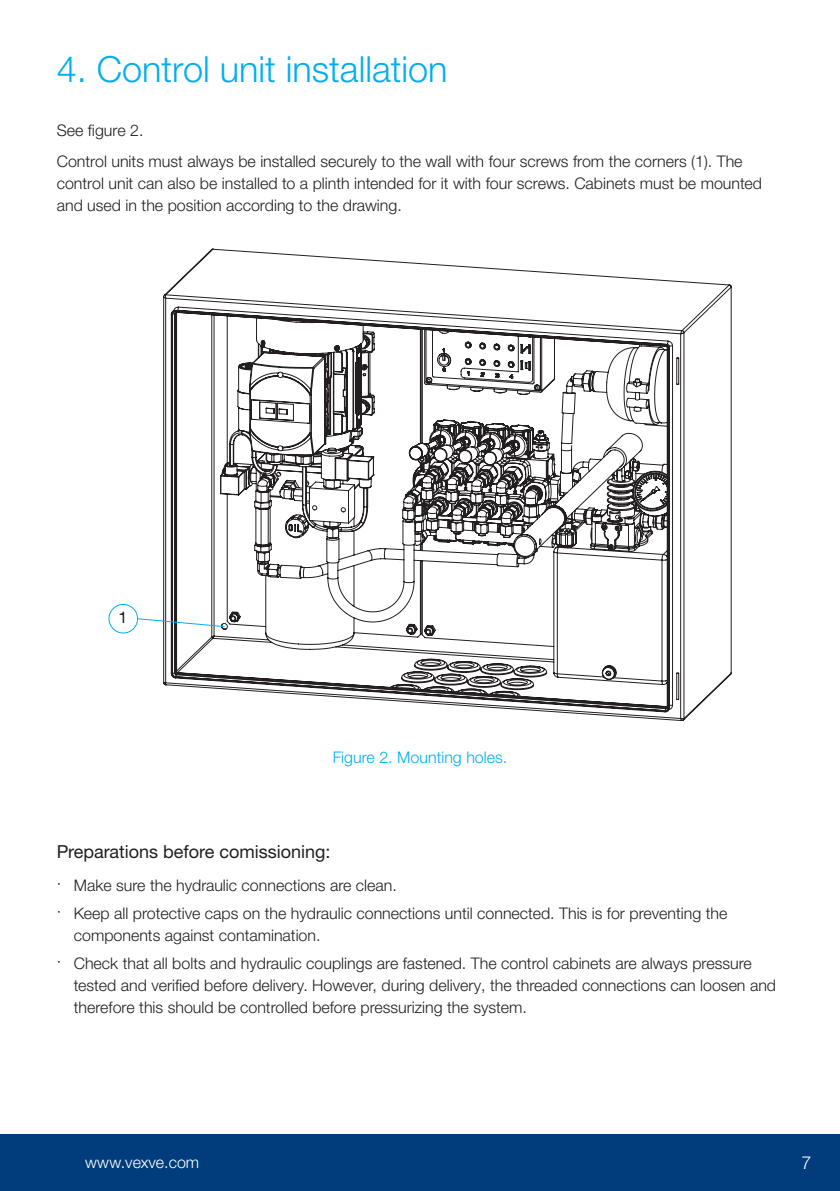
<style>
.page{position:relative;width:840px;height:1191px;background:#fff}
.page>*{position:absolute;margin:0;border:0;box-sizing:border-box;transform-origin:0 0}
.t1{font:300 36px "Helvetica Neue LTW1 G";color:#00aeef}
.t2{font:18px "Helvetica Neue LTW1 G";color:#231f20}
.t3{font:300 18px "Helvetica Neue LTW1 G";color:#fff}
.t4{font:300 16px/22px "Helvetica Neue LTW1 G";color:#231f20}
.t5{font:300 16px "Helvetica Neue LTW1 G";color:#00aeef}
.t6{font:300 16px "Helvetica Neue LTW1 G";color:#fff}
.t7{font:16px "Helvetica Neue LT Std";color:#1b171b}
</style>
<div class="page">
<div style="left:0;top:1134px;width:839px;height:57px;background:#013d7d"></div>
<svg style="left:163px;top:248px;width:568px;height:473px"></svg>
<div style="left:108px;top:604px;width:30px;height:29px;border:1px solid #00aeef;border-radius:50%"></div>
<svg style="left:136px;top:617px;width:89px;height:10px"></svg>
<h1 class="t1" style="left:57px;top:48px;width:392px">4. Control unit installation</h1>
<p class="t4" style="left:57px;top:115px;width:687px;line-height:30.4px">See figure 2.<br>Control units must always be installed securely to the wall with four screws from the corners (1). The</p>
<p class="t4" style="left:57px;top:172px;width:706px">control unit can also be installed to a plinth intended for it with four screws. Cabinets must be mounted and used in the position according to the drawing.</p>
<p class="t7" style="left:118px;top:608px;width:10px">1</p>
<p class="t5" style="left:332px;top:747px;width:176px">Figure 2. Mounting holes.</p>
<p class="t2" style="left:57px;top:840px;width:275px">Preparations before comissioning:</p>
<p class="t4" style="left:57px;top:871px;width:671px;line-height:27.6px">· Make sure the hydraulic connections are clean.<br>· Keep all protective caps on the hydraulic connections until connected. This is for preventing the</p>
<p class="t4" style="left:57px;top:921px;width:696px;line-height:27.6px;text-indent:17px">components against contamination.<br>· Check that all bolts and hydraulic couplings are fastened. The control cabinets are always pressure</p>
<p class="t4" style="left:74px;top:973px;width:703px">tested and verified before delivery. However, during delivery, the threaded connections can loosen and therefore this should be controlled before pressurizing the system.</p>
<p class="t6" style="left:85px;top:1152px;width:116px">www.vexve.com</p>
<p class="t3" style="left:801px;top:1151px;width:12px">7</p>
</div>
